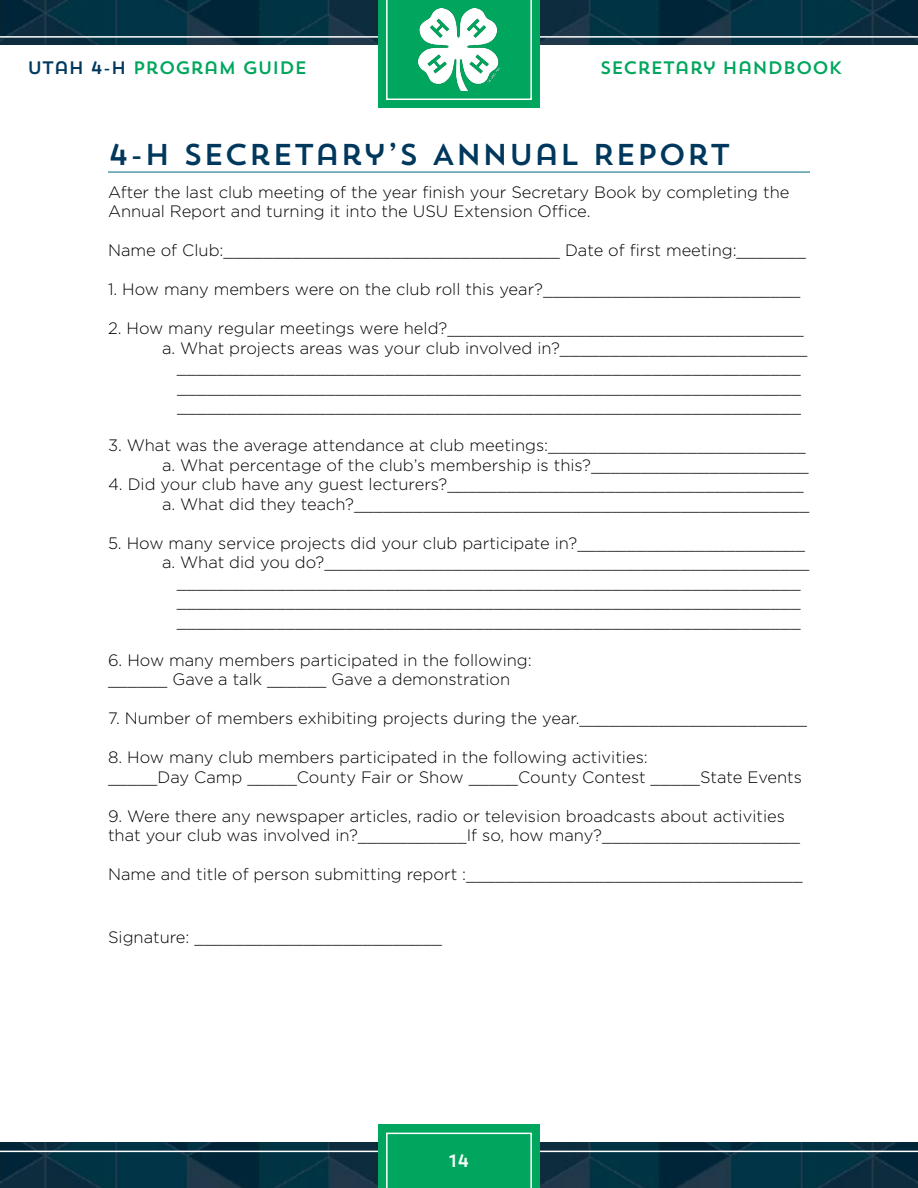
<style>
.page{position:relative;width:918px;height:1188px;background:#fff}
.page>*{position:absolute;margin:0;border:0;box-sizing:border-box;transform-origin:0 0}
.t1{font:30px "Trend Sans One";letter-spacing:-.005em;color:#00385d}
.t2{font:18px "Trend Sans One";letter-spacing:-.04em;color:#00a65d}
.t3{font:18px "Trend Sans One";color:#fff}
.t4{font:300 16.5px/19.5px "Gotham";color:#000}
.s1{color:#00385d}
</style>
<div class="page">
<div style="left:378px;top:0;width:162px;height:108px;background:#00a65d"></div>
<div style="left:378px;top:1124px;width:162px;height:64px;background:#00a65d"></div>
<svg style="left:0;top:0;width:918px;height:100px"></svg>
<svg style="left:0;top:1133px;width:918px;height:55px"></svg>
<hr style="left:108px;top:171px;width:702px;height:2px;background:#5499a3">
<p class="t2" style="left:27px;top:57px;width:282px"><span class="s1">UTAH 4-H</span> PROGRAM GUIDE</p>
<p class="t2" style="left:600px;top:57px;width:244px">SECRETARY HANDBOOK</p>
<h1 class="t1" style="left:108px;top:135px;width:625px">4-H SECRETARY’S ANNUAL REPORT</h1>
<p class="t4" style="left:108px;top:182px;width:683px">After the last club meeting of the year finish your Secretary Book by completing the<br>Annual Report and turning it into the USU Extension Office.</p>
<p class="t4" style="left:108px;top:240px;width:699px">Name of Club:__________________________________ Date of first meeting:_______</p>
<p class="t4" style="left:108px;top:279px;width:694px">1. How many members were on the club roll this year?__________________________</p>
<p class="t4" style="left:108px;top:318px;width:697px">2. How many regular meetings were held?____________________________________</p>
<p class="t4" style="left:162px;top:338px;width:647px">a. What projects areas was your club involved in?_________________________</p>
<p class="t4" style="left:177px;top:357px;width:625px">_______________________________________________________________</p>
<p class="t4" style="left:177px;top:377px;width:625px">_______________________________________________________________</p>
<p class="t4" style="left:177px;top:396px;width:625px">_______________________________________________________________</p>
<p class="t4" style="left:108px;top:435px;width:702px;text-align:right">3. What was the average attendance at club meetings:__________________________ a. What percentage of the club’s membership is this?______________________</p>
<p class="t4" style="left:162px;top:474px;width:649px;text-indent:-54px">4. Did your club have any guest lecturers?____________________________________ a. What did they teach?______________________________________________</p>
<p class="t4" style="left:108px;top:533px;width:699px">5. How many service projects did your club participate in?_______________________</p>
<p class="t4" style="left:162px;top:552px;width:649px">a. What did you do?_________________________________________________</p>
<p class="t4" style="left:177px;top:572px;width:625px">_______________________________________________________________</p>
<p class="t4" style="left:177px;top:591px;width:625px">_______________________________________________________________</p>
<p class="t4" style="left:177px;top:611px;width:625px">_______________________________________________________________</p>
<p class="t4" style="left:108px;top:650px;width:425px">6. How many members participated in the following: ______ Gave a talk ______ Gave a demonstration</p>
<p class="t4" style="left:108px;top:708px;width:701px">7. Number of members exhibiting projects during the year._______________________</p>
<p class="t4" style="left:108px;top:747px;width:696px">8. How many club members participated in the following activities:<br>_____Day Camp _____County Fair or Show _____County Contest _____State Events</p>
<p class="t4" style="left:108px;top:806px;width:694px">9. Were there any newspaper articles, radio or television broadcasts about activities that your club was involved in?___________If so, how many?____________________</p>
<p class="t4" style="left:108px;top:864px;width:696px">Name and title of person submitting report :__________________________________</p>
<p class="t4" style="left:108px;top:927px;width:336px">Signature: _________________________</p>
<p class="t3" style="left:448px;top:1149px;width:23px">14</p>
</div>
